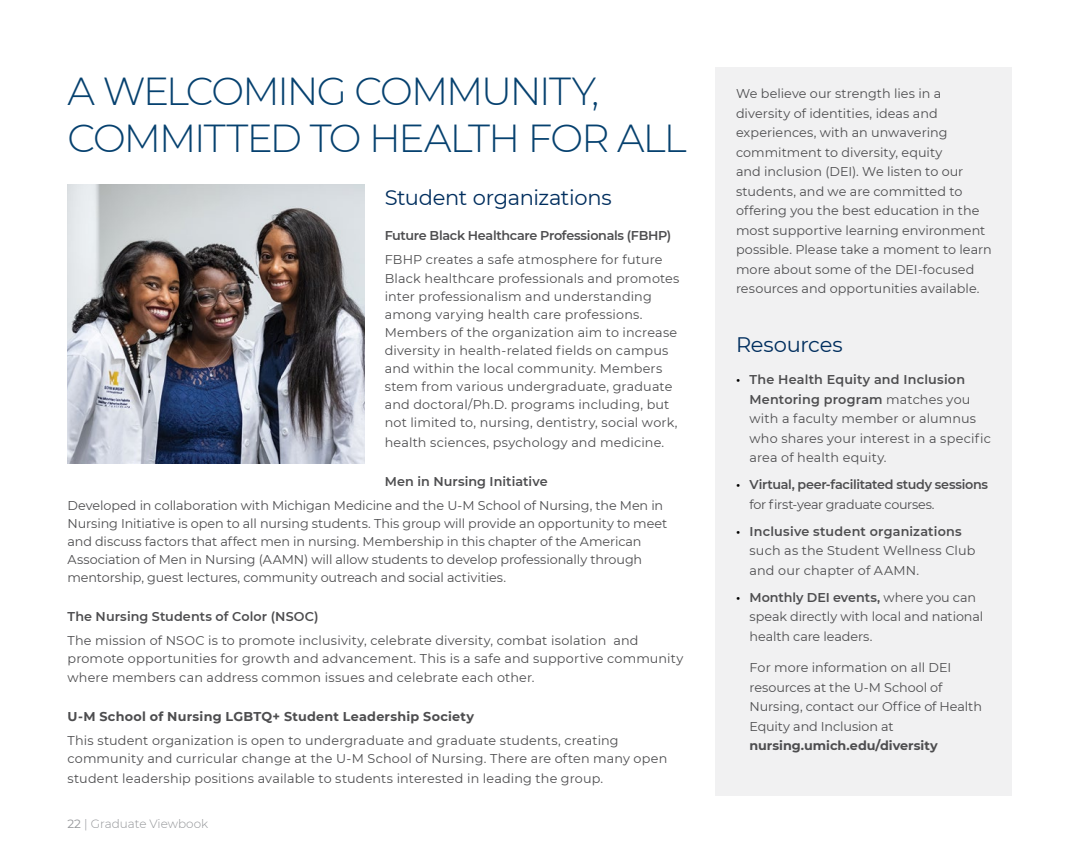
<style>
.page{position:relative;width:1080px;height:864px;background:#fff}
.page>*{position:absolute;margin:0;border:0;box-sizing:border-box;transform-origin:0 0}
.t1{font:300 39px/46.5px "Montserrat";letter-spacing:-.055em;color:#06416f}
.t2{font:21px "Montserrat";letter-spacing:-.015em;color:#002e5e}
.t3{font:12.75px/19.5px "Montserrat";letter-spacing:.005em;color:#4d4d4f}
.t4{font:600 12.75px/19.5px "Montserrat";letter-spacing:-.015em;color:#4d4d4f}
.t5{font:700 12.75px "Montserrat";letter-spacing:.015em;color:#4d4d4f}
.t6{font:600 12.75px "Montserrat";letter-spacing:.01em;color:#4d4d4f}
.t7{font:700 12.75px "Montserrat";letter-spacing:-.005em;color:#4d4d4f}
.t8{font:600 12.75px "Montserrat";letter-spacing:.005em;color:#4d4d4f}
.t9{font:300 12px "Montserrat";color:#939598}
.s1{font-weight:400}
.s2{font-weight:600;color:#000}
.s3{font-weight:600}
.s4{color:#000}
</style>
<div class="page">
<img style="left:68px;top:185px;width:296px;height:278px">
<div style="left:716px;top:68px;width:296px;height:728px;background:#f1f1f2"></div>
<h1 class="t1" style="left:68px;top:67px;width:621px">A WELCOMING COMMUNITY,<br>COMMITTED TO HEALTH FOR ALL</h1>
<h2 class="t2" style="left:385px;top:183px;width:228px">Student organizations</h2>
<p class="t4" style="left:385px;top:225px;width:288px">Future Black Healthcare Professionals (FBHP)</p>
<p class="t3" style="left:385px;top:249px;width:296px">FBHP creates a safe atmosphere for future<br>Black healthcare professionals and promotes</p>
<p class="t3" style="left:385px;top:287px;width:294px;line-height:18px">inter professionalism and understanding among varying health care professions.<br>Members of the organization aim to increase diversity in health-related fields on campus and within the local community. Members stem from various undergraduate, graduate and doctoral/Ph.D. programs including, but not limited to, nursing, dentistry, social work,</p>
<p class="t3" style="left:385px;top:432px;width:281px">health sciences, psychology and medicine.</p>
<p class="t8" style="left:385px;top:472px;width:164px">Men in Nursing Initiative</p>
<p class="t3" style="left:68px;top:496px;width:601px;line-height:18px">Developed in collaboration with Michigan Medicine and the U-M School of Nursing, the Men in Nursing Initiative is open to all nursing students. This group will provide an opportunity to meet and discuss factors that affect men in nursing. Membership in this chapter of the American Association of Men in Nursing (AAMN) will allow students to develop professionally through mentorship, guest lectures, community outreach and social activities.</p>
<p class="t6" style="left:68px;top:607px;width:253px">The Nursing Students of Color (NSOC)</p>
<p class="t3" style="left:68px;top:631px;width:617px;line-height:18px">The mission of NSOC is to promote inclusivity, celebrate diversity, combat isolation and promote opportunities for growth and advancement. This is a safe and supportive community</p>
<p class="t3" style="left:68px;top:668px;width:468px">where members can address common issues and celebrate each other.</p>
<p class="t5" style="left:68px;top:708px;width:408px">U-M School of Nursing LGBTQ+ Student Leadership Society</p>
<p class="t3" style="left:68px;top:731px;width:601px;line-height:18px">This student organization is open to undergraduate and graduate students, creating community and curricular change at the U-M School of Nursing. There are often many open</p>
<p class="t3" style="left:68px;top:768px;width:537px">student leadership positions available to students interested in leading the group.</p>
<p class="t9" style="left:68px;top:816px;width:142px"><span class="s1">22</span> | Graduate Viewbook</p>
<p class="t3" style="left:736px;top:83px;width:257px">We believe our strength lies in a diversity of identities, ideas and experiences, with an unwavering commitment to diversity, equity<br>and inclusion (DEI). We listen to our students, and we are committed to offering you the best education in the most supportive learning environment possible. Please take a moment to learn more about some of the DEI-focused resources and opportunities available.</p>
<h2 class="t2" style="left:736px;top:330px;width:108px">Resources</h2>
<p class="t3" style="left:750px;top:370px;width:243px;text-indent:-14px"><span class="s2">•</span> <span class="s3">The Health Equity and Inclusion<br>Mentoring program</span> matches you with a faculty member or alumnus who shares your interest in a specific area of health equity.</p>
<p class="t4" style="left:750px;top:475px;width:240px;text-indent:-14px"><span class="s4">•</span> Virtual, peer-facilitated study sessions <span class="s1">for first-year graduate courses.</span></p>
<p class="t3" style="left:750px;top:521px;width:227px;text-indent:-14px"><span class="s2">•</span> <span class="s3">Inclusive student organizations </span>such as the Student Wellness Club and our chapter of AAMN.</p>
<p class="t3" style="left:750px;top:587px;width:235px;text-indent:-14px"><span class="s2">•</span> <span class="s3">Monthly DEI events,</span> where you can speak directly with local and national health care leaders.</p>
<p class="t3" style="left:750px;top:658px;width:234px">For more information on all DEI resources at the U-M School of<br>Nursing, contact our Office of Health<br>Equity and Inclusion at</p>
<p class="t7" style="left:750px;top:737px;width:190px">nursing.umich.edu/diversity</p>
</div>
